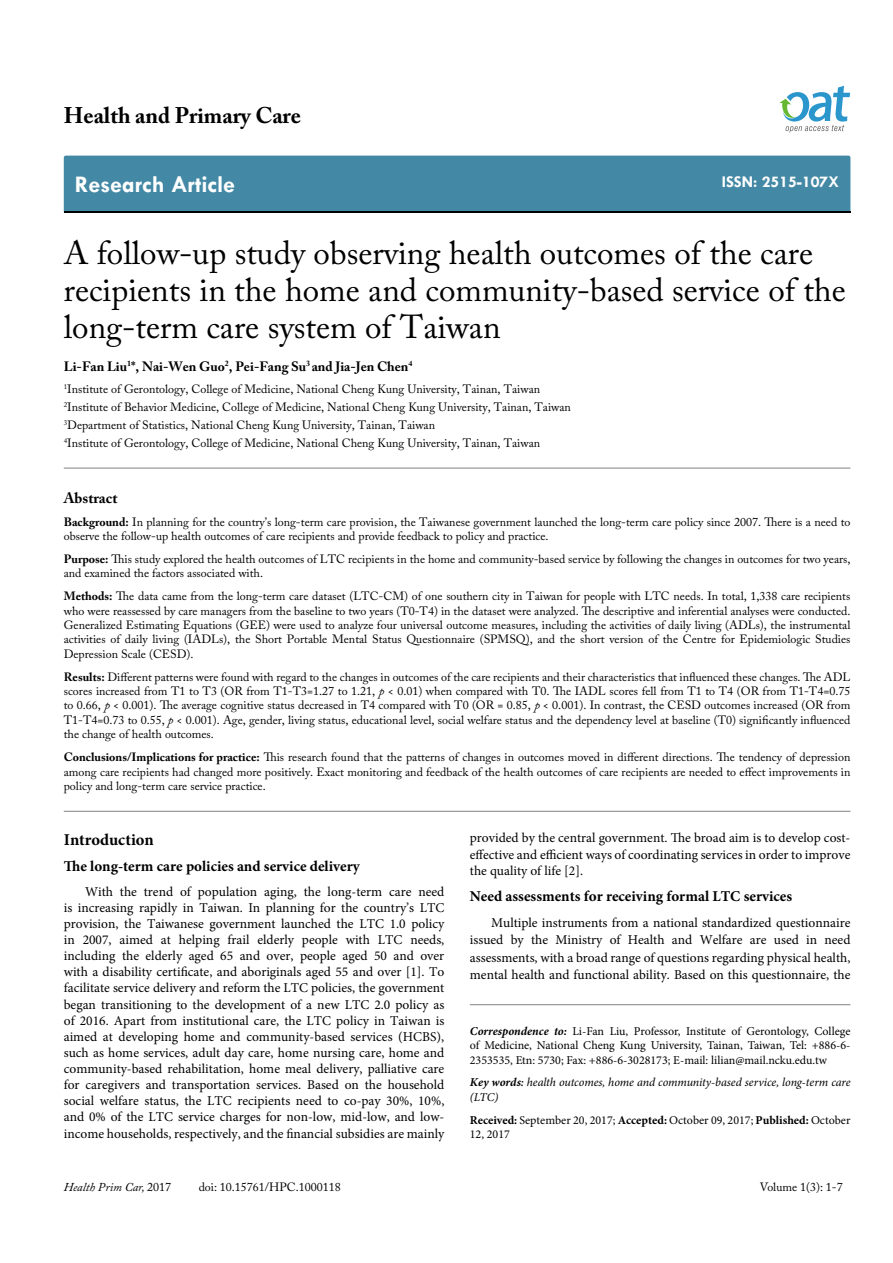
<style>
.page{position:relative;width:893px;height:1263px;background:#fff}
.page>*{position:absolute;margin:0;border:0;box-sizing:border-box;transform-origin:0 0}
.t1{font:33px/37.5px "Adobe Caslon Pro";color:#000}
.t2{font:700 24px "Tw Cen";color:#fff}
.t3{font:700 22.5px "Adobe Caslon Pro";color:#000}
.t4{font:700 16.5px "Tw Cen";color:#fff}
.t5{font:700 16.5px "Minion Pro";letter-spacing:-.005em;color:#000}
.t6{font:700 15px "Minion Pro";color:#000}
.t7{font:700 15px "Adobe Caslon Pro";color:#000}
.t8{font:13.5px/16px "Minion Pro";color:#000;text-align:justify}
.t9{font:700 13.5px "Adobe Caslon Pro";color:#000}
.t10{font:12px/14.4px "Adobe Caslon Pro";color:#000}
.t11{font:12px/14.4px "Minion Pro";color:#000;text-align:justify}
.t12{font:italic 12px/14.4px "Minion Pro";letter-spacing:-.005em;color:#000}
.t13{font:italic 12px "Adobe Caslon Pro";color:#000}
.s1{font-weight:700}
.s2{font-style:italic}
.s3{font-weight:700;font-style:italic}
.s4{font-weight:600}
.s5{font-style:normal}
</style>
<div class="page">
<div style="left:64px;top:156px;width:786px;height:56px;background:#4389a5"></div>
<svg style="left:779px;top:86px;width:71px;height:47px"></svg>
<hr style="left:64px;top:811px;width:786px;height:1px;background:#808285">
<hr style="left:64px;top:468px;width:786px;height:1px;background:#808285">
<hr style="left:470px;top:1004px;width:380px;height:1px;background:#808285">
<h3 class="t3" style="left:64px;top:102px;width:239px">Health and Primary Care</h3>
<h2 class="t2" style="left:75px;top:170px;width:162px">Research Article</h2>
<h3 class="t4" style="left:722px;top:172px;width:119px">ISSN: 2515-107X</h3>
<h1 class="t1" style="left:64px;top:233px;width:783px">A follow-up study observing health outcomes of the care recipients in the home and community-based service of the long-term care system of Taiwan</h1>
<p class="t9" style="left:64px;top:358px;width:350px">Li-Fan Liu<sup>1</sup>*, Nai-Wen Guo<sup>2</sup>, Pei-Fang Su<sup>3</sup> and Jia-Jen Chen<sup>4</sup></p>
<p class="t10" style="left:64px;top:380px;width:509px;line-height:18px"><sup>1</sup>Institute of Gerontology, College of Medicine, National Cheng Kung University, Tainan, Taiwan <sup>2</sup>Institute of Behavior Medicine, College of Medicine, National Cheng Kung University, Tainan, Taiwan <sup>3</sup>Department of Statistics, National Cheng Kung University, Tainan, Taiwan<br><sup>4</sup>Institute of Gerontology, College of Medicine, National Cheng Kung University, Tainan, Taiwan</p>
<p class="t7" style="left:64px;top:489px;width:55px">Abstract</p>
<p class="t10" style="left:64px;top:514px;width:788px"><span class="s1">Background:</span> In planning for the country’s long-term care provision, the Taiwanese government launched the long-term care policy since 2007. There is a need to observe the follow-up health outcomes of care recipients and provide feedback to policy and practice.</p>
<p class="t10" style="left:64px;top:551px;width:788px"><span class="s1">Purpose:</span> This study explored the health outcomes of LTC recipients in the home and community-based service by following the changes in outcomes for two years, and examined the factors associated with.</p>
<p class="t10" style="left:64px;top:589px;width:788px;text-align:justify"><span class="s1">Methods:</span> The data came from the long-term care dataset (LTC-CM) of one southern city in Taiwan for people with LTC needs. In total, 1,338 care recipients who were reassessed by care managers from the baseline to two years (T0-T4) in the dataset were analyzed. The descriptive and inferential analyses were conducted.<br>Generalized Estimating Equations (GEE) were used to analyze four universal outcome measures, including the activities of daily living (ADLs), the instrumental activities of daily living (IADLs), the Short Portable Mental Status Questionnaire (SPMSQ), and the short version of the Centre for Epidemiologic Studies Depression Scale (CESD).</p>
<p class="t10" style="left:64px;top:669px;width:788px;text-align:justify"><span class="s1">Results:</span> Different patterns were found with regard to the changes in outcomes of the care recipients and their characteristics that influenced these changes. The ADL scores increased from T1 to T3 (OR from T1-T3=1.27 to 1.21, <span class="s2">p</span> &lt; 0.01) when compared with T0. The IADL scores fell from T1 to T4 (OR from T1-T4=0.75 to 0.66, <span class="s2">p</span> &lt; 0.001). The average cognitive status decreased in T4 compared with T0 (OR = 0.85, <span class="s2">p</span> &lt; 0.001). In contrast, the CESD outcomes increased (OR from T1-T4=0.73 to 0.55, <span class="s2">p</span> &lt; 0.001). Age, gender, living status, educational level, social welfare status and the dependency level at baseline (T0) significantly influenced the change of health outcomes.</p>
<p class="t10" style="left:64px;top:750px;width:788px;text-align:justify"><span class="s1">Conclusions/Implications for practice:</span> This research found that the patterns of changes in outcomes moved in different directions. The tendency of depression among care recipients had changed more positively. Exact monitoring and feedback of the health outcomes of care recipients are needed to effect improvements in policy and long-term care service practice.</p>
<h3 class="t5" style="left:64px;top:828px;width:91px">Introduction</h3>
<p class="t6" style="left:64px;top:856px;width:297px">The long-term care policies and service delivery</p>
<p class="t8" style="left:64px;top:883px;width:382px;text-indent:21px">With the trend of population aging, the long-term care need is increasing rapidly in Taiwan. In planning for the country’s LTC provision, the Taiwanese government launched the LTC 1.0 policy in 2007, aimed at helping frail elderly people with LTC needs, including the elderly aged 65 and over, people aged 50 and over with a disability certificate, and aboriginals aged 55 and over [1]. To facilitate service delivery and reform the LTC policies, the government began transitioning to the development of a new LTC 2.0 policy as of 2016. Apart from institutional care, the LTC policy in Taiwan is aimed at developing home and community-based services (HCBS), such as home services, adult day care, home nursing care, home and community-based rehabilitation, home meal delivery, palliative care for caregivers and transportation services. Based on the household social welfare status, the LTC recipients need to co-pay 30%, 10%, and 0% of the LTC service charges for non-low, mid-low, and low&shy;income households, respectively, and the financial subsidies are mainly</p>
<p class="t8" style="left:470px;top:830px;width:382px">provided by the central government. The broad aim is to develop cost&shy;effective and efficient ways of coordinating services in order to improve the quality of life [2].</p>
<p class="t6" style="left:470px;top:886px;width:324px">Need assessments for receiving formal LTC services</p>
<p class="t8" style="left:470px;top:914px;width:382px;line-height:17.2px;text-indent:21px">Multiple instruments from a national standardized questionnaire issued by the Ministry of Health and Welfare are used in need assessments, with a broad range of questions regarding physical health, mental health and functional ability. Based on this questionnaire, the</p>
<p class="t11" style="left:470px;top:1024px;width:382px"><span class="s3">Correspondence to:</span> Li-Fan Liu, Professor, Institute of Gerontology, College of Medicine, National Cheng Kung University, Tainan, Taiwan, Tel: +886-6- 2353535, Etn: 5730; Fax: +886-6-3028173; E-mail: lilian@mail.ncku.edu.tw</p>
<p class="t12" style="left:470px;top:1075px;width:382px"><span class="s1">Key words</span><span class="s4">:</span> health outcomes, home and community-based service, long-term care (LTC)</p>
<p class="t11" style="left:470px;top:1113px;width:382px"><span class="s1">Received:</span> September 20, 2017; <span class="s1">Accepted:</span> October 09, 2017; <span class="s1">Published:</span> October<br>12, 2017</p>
<p class="t13" style="left:64px;top:1180px;width:109px">Health Prim Car, <span class="s5">2017</span></p>
<p class="t10" style="left:199px;top:1180px;width:144px">doi: 10.15761/HPC.1000118</p>
<p class="t10" style="left:760px;top:1180px;width:84px">Volume 1(3): 1-7</p>
</div>
